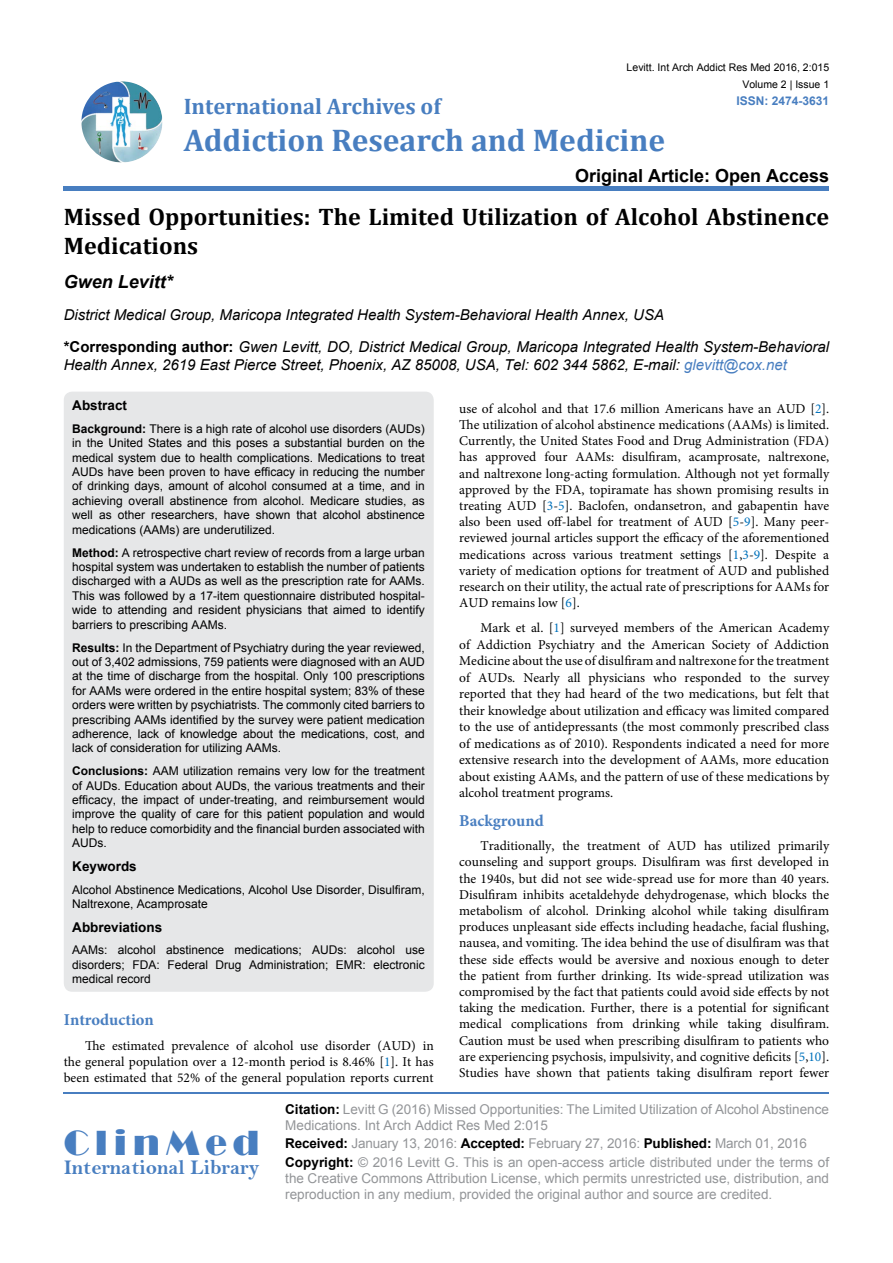
<style>
.page{position:relative;width:893px;height:1263px;background:#fff}
.page>*{position:absolute;margin:0;border:0;box-sizing:border-box;transform-origin:0 0}
.t1{font:36px "Broadway";letter-spacing:.16em;color:#487ec0}
.t2{font:700 31.5px "Cambria";color:#487ec0}
.t3{font:700 24px/28.8px "Cambria";color:#000}
.t4{font:700 22.5px "Cambria";color:#487ec0}
.t5{font:21px "Bell MT Bold";color:#487ec0}
.t6{font:700 18px "Arial";color:#000}
.t7{font:italic 700 18px "Arial";color:#000}
.t8{font:700 16.5px "Minion Pro";color:#487ec0}
.t9{font:italic 15px/32.2px "Arial";color:#000}
.t10{font:13.5px/16.2px "Minion Pro";color:#000;text-align:justify}
.t11{font:13.5px/16.2px "Arial";color:#939598}
.t12{font:700 13.5px "Arial";color:#000}
.t13{font:12px/14.4px "Arial";color:#000;text-align:justify}
.t14{font:700 12px "Arial";color:#487ec0}
.t15{font:10.5px/16.2px "Arial";color:#000;text-align:right}
.s1{font-weight:700;font-style:normal}
.s2{color:#487ec0}
.s3{font-weight:700}
.s4{color:#0072bc}
.s5{font-weight:700;color:#000}
</style>
<div class="page">
<img style="left:81px;top:81px;width:81px;height:81px;border-radius:41px">
<div style="left:64px;top:186px;width:765px;height:5px;background:#487ec0"></div>
<hr style="left:64px;top:1092px;width:765px;height:2px;background:#487ec0">
<div style="left:64px;top:392px;width:370px;height:600px;background:#e6e7e8;border-radius:9px"></div>
<p class="t15" style="left:627px;top:60px;width:204px">Levitt. Int Arch Addict Res Med 2016, 2:015<br>Volume 2 | Issue 1</p>
<p class="t14" style="left:736px;top:92px;width:94px">ISSN: 2474-3631</p>
<h3 class="t4" style="left:184px;top:90px;width:259px">International Archives of</h3>
<h2 class="t2" style="left:184px;top:118px;width:483px">Addiction Research and Medicine</h2>
<h3 class="t6" style="left:575px;top:163px;width:256px">Original Article: Open Access</h3>
<h3 class="t3" style="left:64px;top:201px;width:767px">Missed Opportunities: The Limited Utilization of Alcohol Abstinence<br>Medications</h3>
<h3 class="t7" style="left:64px;top:270px;width:111px">Gwen Levitt*</h3>
<p class="t9" style="left:64px;top:299px;width:767px">District Medical Group, Maricopa Integrated Health System-Behavioral Health Annex, USA<br><span class="s1">*Corresponding author:</span> Gwen Levitt, DO, District Medical Group, Maricopa Integrated Health System-Behavioral</p>
<p class="t9" style="left:64px;top:349px;width:725px">Health Annex, 2619 East Pierce Street, Phoenix, AZ 85008, USA, Tel: 602 344 5862, E-mail: <span class="s2">glevitt@cox.net</span></p>
<p class="t12" style="left:72px;top:396px;width:56px">Abstract</p>
<p class="t13" style="left:72px;top:421px;width:354px"><span class="s3">Background:</span> There is a high rate of alcohol use disorders (AUDs) in the United States and this poses a substantial burden on the medical system due to health complications. Medications to treat AUDs have been proven to have efficacy in reducing the number of drinking days, amount of alcohol consumed at a time, and in achieving overall abstinence from alcohol. Medicare studies, as well as other researchers, have shown that alcohol abstinence medications (AAMs) are underutilized.</p>
<p class="t13" style="left:72px;top:545px;width:354px"><span class="s3">Method:</span> A retrospective chart review of records from a large urban hospital system was undertaken to establish the number of patients discharged with a AUDs as well as the prescription rate for AAMs.<br>This was followed by a 17-item questionnaire distributed hospital&shy;wide to attending and resident physicians that aimed to identify barriers to prescribing AAMs.</p>
<p class="t13" style="left:72px;top:640px;width:354px"><span class="s3">Results:</span> In the Department of Psychiatry during the year reviewed, out of 3,402 admissions, 759 patients were diagnosed with an AUD at the time of discharge from the hospital. Only 100 prescriptions for AAMs were ordered in the entire hospital system; 83% of these orders were written by psychiatrists. The commonly cited barriers to prescribing AAMs identified by the survey were patient medication adherence, lack of knowledge about the medications, cost, and lack of consideration for utilizing AAMs.</p>
<p class="t13" style="left:72px;top:764px;width:354px"><span class="s3">Conclusions:</span> AAM utilization remains very low for the treatment of AUDs. Education about AUDs, the various treatments and their efficacy, the impact of under-treating, and reimbursement would improve the quality of care for this patient population and would help to reduce comorbidity and the financial burden associated with AUDs.</p>
<p class="t12" style="left:72px;top:856px;width:66px">Keywords</p>
<p class="t13" style="left:72px;top:882px;width:354px">Alcohol Abstinence Medications, Alcohol Use Disorder, Disulfiram,<br>Naltrexone, Acamprosate</p>
<p class="t12" style="left:72px;top:917px;width:92px">Abbreviations</p>
<p class="t13" style="left:72px;top:943px;width:354px">AAMs: alcohol abstinence medications; AUDs: alcohol use disorders; FDA: Federal Drug Administration; EMR: electronic medical record</p>
<p class="t10" style="left:459px;top:400px;width:371px">use of alcohol and that 17.6 million Americans have an AUD [<span class="s4">2</span>].<br>The utilization of alcohol abstinence medications (AAMs) is limited.<br>Currently, the United States Food and Drug Administration (FDA) has approved four AAMs: disulfiram, acamprosate, naltrexone, and naltrexone long-acting formulation. Although not yet formally approved by the FDA, topiramate has shown promising results in treating AUD [<span class="s4">3</span>-<span class="s4">5</span>]. Baclofen, ondansetron, and gabapentin have also been used off-label for treatment of AUD [<span class="s4">5</span>-<span class="s4">9</span>]. Many peer&shy;reviewed journal articles support the efficacy of the aforementioned medications across various treatment settings [<span class="s4">1</span>,<span class="s4">3</span>-<span class="s4">9</span>]. Despite a variety of medication options for treatment of AUD and published research on their utility, the actual rate of prescriptions for AAMs for AUD remains low [<span class="s4">6</span>].</p>
<p class="t10" style="left:459px;top:620px;width:371px;text-indent:21px">Mark et al. [<span class="s4">1</span>] surveyed members of the American Academy of Addiction Psychiatry and the American Society of Addiction Medicine about the use of disulfiram and naltrexone for the treatment of AUDs. Nearly all physicians who responded to the survey reported that they had heard of the two medications, but felt that their knowledge about utilization and efficacy was limited compared to the use of antidepressants (the most commonly prescribed class of medications as of 2010). Respondents indicated a need for more extensive research into the development of AAMs, more education about existing AAMs, and the pattern of use of these medications by alcohol treatment programs.</p>
<p class="t8" style="left:459px;top:809px;width:86px">Background</p>
<p class="t10" style="left:459px;top:838px;width:371px;text-indent:21px">Traditionally, the treatment of AUD has utilized primarily counseling and support groups. Disulfiram was first developed in the 1940s, but did not see wide-spread use for more than 40 years.<br>Disulfiram inhibits acetaldehyde dehydrogenase, which blocks the metabolism of alcohol. Drinking alcohol while taking disulfiram produces unpleasant side effects including headache, facial flushing, nausea, and vomiting. The idea behind the use of disulfiram was that these side effects would be aversive and noxious enough to deter the patient from further drinking. Its wide-spread utilization was compromised by the fact that patients could avoid side effects by not taking the medication. Further, there is a potential for significant medical complications from drinking while taking disulfiram.<br>Caution must be used when prescribing disulfiram to patients who are experiencing psychosis, impulsivity, and cognitive deficits [<span class="s4">5</span>,<span class="s4">10</span>].<br>Studies have shown that patients taking disulfiram report fewer</p>
<p class="t8" style="left:64px;top:1008px;width:92px">Introduction</p>
<p class="t10" style="left:64px;top:1037px;width:371px;text-indent:21px">The estimated prevalence of alcohol use disorder (AUD) in the general population over a 12-month period is 8.46% [<span class="s4">1</span>]. It has been estimated that 52% of the general population reports current</p>
<h1 class="t1" style="left:64px;top:1122px;width:197px">ClinMed</h1>
<h3 class="t5" style="left:64px;top:1155px;width:197px">International Library</h3>
<p class="t11" style="left:285px;top:1101px;width:545px"><span class="s5">Citation:</span> Levitt G (2016) Missed Opportunities: The Limited Utilization of Alcohol Abstinence<br>Medications. Int Arch Addict Res Med 2:015</p>
<p class="t11" style="left:285px;top:1134px;width:545px;line-height:18.3px"><span class="s5">Received:</span> January 13, 2016: <span class="s5">Accepted:</span> February 27, 2016: <span class="s5">Published:</span> March 01, 2016<br><span class="s5">Copyright:</span> © 2016 Levitt G. This is an open-access article distributed under the terms of</p>
<p class="t11" style="left:285px;top:1170px;width:545px">the Creative Commons Attribution License, which permits unrestricted use, distribution, and reproduction in any medium, provided the original author and source are credited.</p>
</div>
